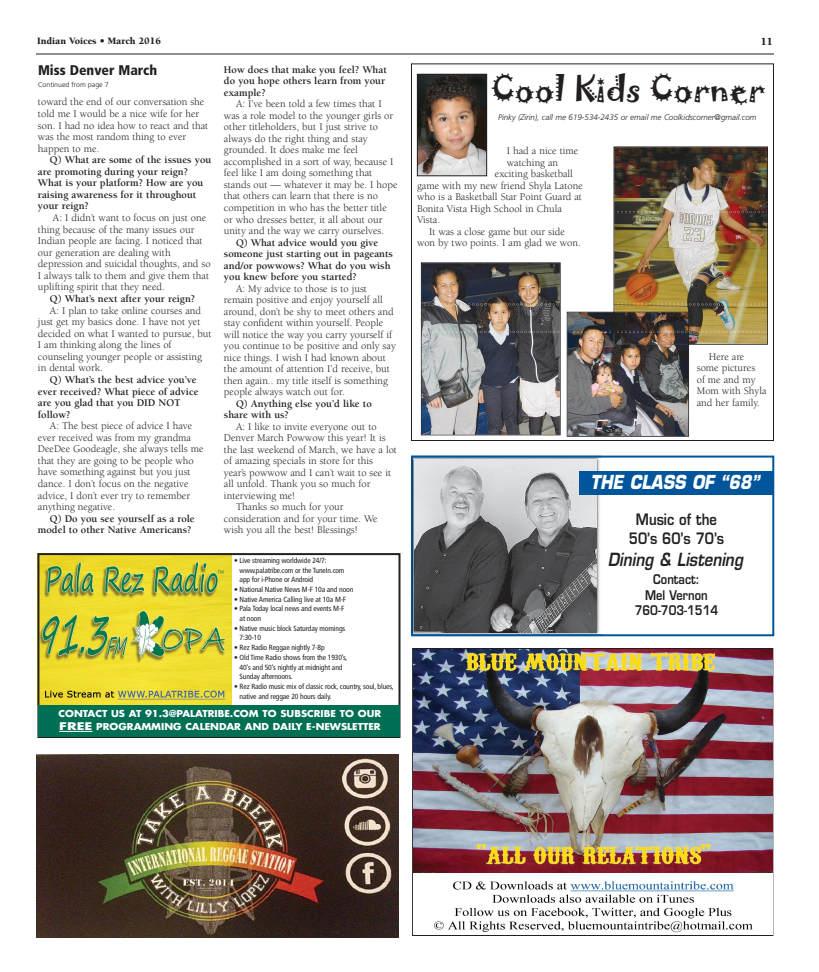
<style>
.page{position:relative;width:819px;height:972px;background:#fff}
.page>*{position:absolute;margin:0;border:0;box-sizing:border-box;transform-origin:0 0}
.t1{font:32px "Jokerman";color:#231f20}
.t2{font:italic 700 18.8px "Eurostile";color:#fff;scale:.85 1}
.t3{font:italic 600 17.7px "Eurostile";color:#231f20;scale:.85 1}
.t4{font:600 15.4px/18.4px "Eurostile";color:#231f20;text-align:center;scale:.85 1}
.t5{font:900 condensed 14px "Frutiger";color:#231f20}
.t6{font:600 13px/15.6px "Eurostile";color:#231f20;text-align:center;scale:.85 1}
.t7{font:900 11px "Berkeley";color:#231f20}
.t8{font:10.5px/11.5px "Berkeley";color:#231f20}
.t9{font:700 10.5px/11.6px "Berkeley";color:#231f20}
.t10{font:900 10px "Berkeley";color:#231f20}
.t11{font:700 9.3px/13px "Futura";color:#fff;scale:1.07 1}
.t12{font:italic 300 8px "Frutiger";color:#231f20}
.t13{font:condensed 7.5px/9.7px "Frutiger";letter-spacing:-.02em;color:#231f20}
.t14{font:300 7px "Frutiger";color:#231f20}
.s1{font-size:10.3px}
</style>
<div class="page">
<div style="left:411px;top:456px;width:363px;height:180px;border:2px solid #00559b"></div>
<div style="left:411px;top:63px;width:363px;height:378px;border:1px solid #231f20"></div>
<hr style="left:36px;top:54px;width:738px;height:1px;background:#231f20">
<img style="left:413px;top:649px;width:359px;height:284px">
<img style="left:411px;top:456px;width:191px;height:180px">
<img style="left:414px;top:460px;width:182px;height:172px">
<div style="left:579px;top:471px;width:195px;height:24px;background:#00559b"></div>
<img style="left:614px;top:147px;width:153px;height:197px">
<img style="left:707px;top:211px;width:60px;height:2px">
<img style="left:707px;top:304px;width:60px;height:1px">
<img style="left:422px;top:263px;width:138px;height:172px">
<img style="left:500px;top:304px;width:59px;height:1px">
<img style="left:568px;top:333px;width:120px;height:103px">
<img style="left:420px;top:312px;width:348px;height:21px">
<img style="left:614px;top:312px;width:74px;height:32px">
<img style="left:629px;top:331px;width:58px;height:2px">
<img style="left:419px;top:76px;width:66px;height:98px">
<div style="left:417px;top:74px;width:70px;height:102px;border:1px solid #231f20"></div>
<img style="left:40px;top:556px;width:192px;height:149px">
<div style="left:37px;top:553px;width:363px;height:185px;border:2px solid #231f20"></div>
<div style="left:38px;top:705px;width:362px;height:32px;background:#006f53"></div>
<hr style="left:59px;top:731px;width:33px;height:1px;background:#fff">
<img style="left:36px;top:755px;width:363px;height:182px">
<p class="t10" style="left:37px;top:37px;width:125px">Indian Voices • March 2016</p>
<p class="t7" style="left:761px;top:37px;width:14px">11</p>
<h3 class="t5" style="left:38px;top:65px;width:121px">Miss Denver March</h3>
<p class="t14" style="left:38px;top:81px;width:72px">Continued from page 7</p>
<p class="t8" style="left:38px;top:97px;width:172px">toward the end of our conversation she told me I would be a nice wife for her son. I had no idea how to react and that was the most random thing to ever happen to me.</p>
<p class="t9" style="left:38px;top:155px;width:175px;text-indent:12px">Q) What are some of the issues you are promoting during your reign?<br>What is your platform? How are you raising awareness for it throughout your reign?</p>
<p class="t8" style="left:38px;top:213px;width:174px;text-indent:15px">A: I didn’t want to focus on just one thing because of the many issues our Indian people are facing. I noticed that our generation are dealing with depression and suicidal thoughts, and so I always talk to them and give them that uplifting spirit that they need.</p>
<p class="t9" style="left:50px;top:294px;width:147px">Q) What’s next after your reign?</p>
<p class="t8" style="left:38px;top:305px;width:175px;text-indent:12px">A: I plan to take online courses and just get my basics done. I have not yet decided on what I wanted to pursue, but<br>I am thinking along the lines of counseling younger people or assisting in dental work.</p>
<p class="t9" style="left:38px;top:375px;width:162px;text-indent:12px">Q) What’s the best advice you’ve ever received? What piece of advice are you glad that you DID NOT follow?</p>
<p class="t8" style="left:38px;top:421px;width:167px;text-indent:12px">A: The best piece of advice I have ever received was from my grandma<br>DeeDee Goodeagle, she always tells me that they are going to be people who have something against but you just dance. I don’t focus on the negative advice, I don’t ever try to remember anything negative.</p>
<p class="t9" style="left:38px;top:514px;width:158px;text-indent:12px">Q) Do you see yourself as a role model to other Native Americans?</p>
<p class="t9" style="left:224px;top:65px;width:164px">How does that make you feel? What do you hope others learn from your example?</p>
<p class="t8" style="left:224px;top:99px;width:175px;text-indent:12px">A: I’ve been told a few times that I was a role model to the younger girls or other titleholders, but I just strive to always do the right thing and stay grounded. It does make me feel accomplished in a sort of way, because I feel like I am doing something that stands out — whatever it may be. I hope that others can learn that there is no competition in who has the better title or who dresses better, it all about our unity and the way we carry ourselves.</p>
<p class="t9" style="left:224px;top:237px;width:171px;text-indent:12px">Q) What advice would you give someone just starting out in pageants and/or powwows? What do you wish you knew before you started?</p>
<p class="t8" style="left:224px;top:283px;width:173px;text-indent:12px">A: My advice to those is to just remain positive and enjoy yourself all around, don’t be shy to meet others and stay confident within yourself. People will notice the way you carry yourself if you continue to be positive and only say nice things. I wish I had known about the amount of attention I’d receive, but then again.. my title itself is something people always watch out for.</p>
<p class="t9" style="left:224px;top:399px;width:149px;text-indent:12px">Q) Anything else you’d like to share with us?</p>
<p class="t8" style="left:236px;top:422px;width:142px">A: I like to invite everyone out to</p>
<p class="t8" style="left:224px;top:433px;width:163px">Denver March Powwow this year! It is</p>
<p class="t8" style="left:224px;top:445px;width:175px">the last weekend of March, we have a lot</p>
<p class="t8" style="left:224px;top:456px;width:151px">of amazing specials in store for this</p>
<p class="t8" style="left:224px;top:468px;width:169px">year’s powwow and I can’t wait to see it</p>
<p class="t8" style="left:224px;top:479px;width:148px">all unfold. Thank you so much for</p>
<p class="t8" style="left:224px;top:491px;width:73px">interviewing me!</p>
<p class="t8" style="left:236px;top:502px;width:109px">Thanks so much for your</p>
<p class="t8" style="left:224px;top:514px;width:155px">consideration and for your time. We</p>
<p class="t8" style="left:224px;top:525px;width:135px">wish you all the best! Blessings!</p>
<p class="t13" style="left:240px;top:556px;width:106px;text-indent:-6px">• Live streaming worldwide 24/7: www.palatribe.com or the TuneIn.com app for i-Phone or Android</p>
<p class="t13" style="left:234px;top:585px;width:121px">• National Native News M-F 10a and noon</p>
<p class="t13" style="left:234px;top:595px;width:113px">• Native America Calling live at 10a M-F</p>
<p class="t13" style="left:240px;top:604px;width:106px;text-indent:-6px">• Pala Today local news and events M-F at noon</p>
<p class="t13" style="left:240px;top:624px;width:107px;text-indent:-6px">• Native music block Saturday mornings<br>7:30-10</p>
<p class="t13" style="left:234px;top:643px;width:92px">• Rez Radio Reggae nightly 7-8p</p>
<p class="t13" style="left:240px;top:653px;width:109px;text-indent:-6px">• Old Time Radio shows from the 1930’s,<br>40’s and 50’s nightly at midnight and<br>Sunday afternoons.</p>
<p class="t13" style="left:240px;top:682px;width:156px;text-indent:-6px">• Rez Radio music mix of classic rock, country, soul, blues, native and reggae 20 hours daily.</p>
<p class="t11" style="left:59px;top:708px;width:303px">CONTACT US AT 91.3@PALATRIBE.COM TO SUBSCRIBE TO OUR<br><span class="s1">FREE</span> PROGRAMMING CALENDAR AND DAILY E-NEWSLETTER</p>
<h1 class="t1" style="left:491px;top:64px;width:275px">Cool Kids Corner</h1>
<p class="t12" style="left:498px;top:114px;width:260px">Pinky (Zirin), call me 619-534-2435 or email me Coolkidscorner@gmail.com</p>
<p class="t8" style="left:507px;top:146px;width:73px">I had a nice time</p>
<p class="t8" style="left:507px;top:157px;width:53px">watching an</p>
<p class="t8" style="left:495px;top:169px;width:80px">exciting basketball</p>
<p class="t8" style="left:417px;top:180px;width:167px">game with my new friend Shyla Latone</p>
<p class="t8" style="left:417px;top:192px;width:167px">who is a Basketball Star Point Guard at</p>
<p class="t8" style="left:417px;top:203px;width:146px">Bonita Vista High School in Chula</p>
<p class="t8" style="left:417px;top:215px;width:25px">Vista.</p>
<p class="t8" style="left:429px;top:226px;width:137px">It was a close game but our side</p>
<p class="t8" style="left:417px;top:238px;width:165px">won by two points. I am glad we won.</p>
<p class="t8" style="left:697px;top:352px;width:71px;text-indent:12px">Here are some pictures<br>of me and my<br>Mom with Shyla and her family.</p>
<h2 class="t2" style="left:590px;top:475px;width:204px">THE CLASS OF “68”</h2>
<h3 class="t4" style="left:629px;top:512px;width:113px">Music of the<br>50’s 60’s 70’s</h3>
<h3 class="t3" style="left:608px;top:553px;width:164px">Dining &amp; Liste ning</h3>
<p class="t6" style="left:635px;top:573px;width:100px">Contact:<br>Mel Vernon<br>760-703-1514</p>
</div>
